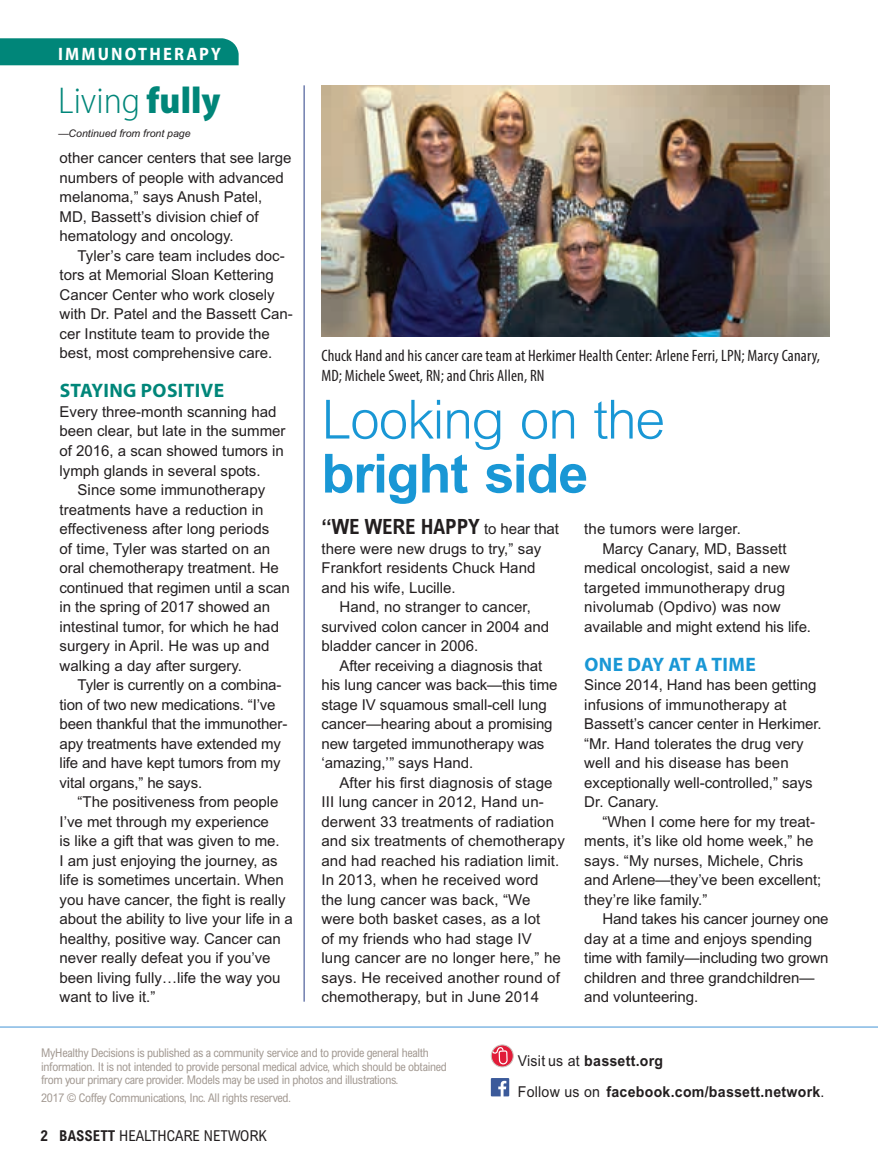
<style>
.page{position:relative;width:878px;height:1175px;background:#fff}
.page>*{position:absolute;margin:0;border:0;box-sizing:border-box;transform-origin:0 0}
.t1{font:300 54px "Arial MT Std";letter-spacing:-.03em;color:#1997d5}
.t2{font:700 54px "Arial MT Std";letter-spacing:-.025em;color:#1997d5}
.t3{font:300 semi-condensed 37.5px "Myriad Pro";color:#008679}
.t4{font:700 condensed 21px "Arial MT Std";letter-spacing:-.005em;color:#231f20}
.t5{font:700 19.5px "Myriad Pro";letter-spacing:.02em;color:#008679}
.t6{font:700 19.5px "Myriad Pro";letter-spacing:.02em;color:#1997d5}
.t7{font:700 semi-condensed 18px "Myriad Pro";letter-spacing:.12em;color:#fff}
.t8{font:condensed 16.5px/19.5px "Myriad Pro";letter-spacing:.01em;color:#231f20}
.t9{font:15px/19.5px "Arial MT Std";color:#231f20}
.t10{font:700 15px/30.8px "Arial MT Std";letter-spacing:.02em;color:#231f20;scale:.94 1}
.t11{font:condensed 15px "Arial MT Std";color:#231f20}
.t12{font:condensed 12px/13.5px "Arial MT Std";letter-spacing:-.025em;color:#a39a93}
.t13{font:italic 10.5px "Arial MT Std";color:#231f20}
.s1{font-weight:900}
.s2{font-weight:400;font-stretch:normal;font-size:15px}
.s3{font-weight:700}
.s4{font-weight:400}
</style>
<div class="page">
<img style="left:321px;top:85px;width:508px;height:251px">
<hr style="left:303px;top:85px;width:2px;height:916px;background:#707eae">
<div style="left:0;top:38px;width:238px;height:27px;background:#008679"></div>
<hr style="left:0;top:1026px;width:878px;height:1px;background:#82b8e4">
<div style="left:491px;top:1045px;width:22px;height:21px;background:#e11c39;border-radius:50%"></div>
<svg style="left:491px;top:1046px;width:17px;height:20px"></svg>
<div style="left:491px;top:1044px;width:23px;height:23px;border:1px solid #cac5c0;border-radius:50%"></div>
<svg style="left:491px;top:1078px;width:18px;height:18px"></svg>
<p class="t7" style="left:58px;top:44px;width:164px">IMMUNOTHERAPY</p>
<h2 class="t3" style="left:58px;top:81px;width:163px">Living <span class="s1">fully</span></h2>
<p class="t13" style="left:58px;top:127px;width:134px">—Continued from front page</p>
<p class="t9" style="left:59px;top:148px;width:233px">other cancer centers that see large numbers of people with advanced melanoma,” says Anush Patel,<br>MD, Bassett’s division chief of hematology and oncology.</p>
<p class="t9" style="left:59px;top:246px;width:235px;text-indent:18px">Tyler’s care team includes doc&shy;tors at Memorial Sloan Kettering<br>Cancer Center who work closely with Dr. Patel and the Bassett Can&shy;cer Institute team to provide the best, most comprehensive care.</p>
<h3 class="t5" style="left:60px;top:378px;width:166px">STAYING POSITIVE</h3>
<p class="t9" style="left:60px;top:402px;width:227px">Every three-month scanning had been clear, but late in the summer of 2016, a scan showed tumors in lymph glands in several spots.</p>
<p class="t9" style="left:60px;top:480px;width:232px;text-indent:18px">Since some immunotherapy treatments have a reduction in effectiveness after long periods<br>of time, Tyler was started on an oral chemotherapy treatment. He continued that regimen until a scan in the spring of 2017 showed an intestinal tumor, for which he had surgery in April. He was up and walking a day after surgery.</p>
<p class="t9" style="left:60px;top:675px;width:229px;text-indent:18px">Tyler is currently on a combina&shy;tion of two new medications. “I’ve been thankful that the immunother&shy;apy treatments have extended my life and have kept tumors from my vital organs,” he says.</p>
<p class="t9" style="left:60px;top:792px;width:235px;text-indent:18px">“The positiveness from people<br>I’ve met through my experience<br>is like a gift that was given to me.<br>I am just enjoying the journey, as life is sometimes uncertain. When you have cancer, the fight is really about the ability to live your life in a healthy, positive way. Cancer can never really defeat you if you’ve been living fully…life the way you want to live it.”</p>
<p class="t8" style="left:321px;top:346px;width:500px">Chuck Hand and his cancer care team at Herkimer Health Center: Arlene Ferri, LPN; Marcy Canary,<br>MD; Michele Sweet, RN; and Chris Allen, RN</p>
<h1 class="t1" style="left:321px;top:389px;width:345px">Looking on the</h1>
<h1 class="t2" style="left:321px;top:442px;width:268px">bright side</h1>
<h3 class="t4" style="left:321px;top:514px;width:239px">“WE WERE HAPPY <span class="s2">to hear that</span></h3>
<p class="t9" style="left:321px;top:538px;width:221px">there were new drugs to try,” say<br>Frankfort residents Chuck Hand and his wife, Lucille.</p>
<p class="t9" style="left:321px;top:597px;width:229px;text-indent:18px">Hand, no stranger to cancer, survived colon cancer in 2004 and bladder cancer in 2006.</p>
<p class="t9" style="left:321px;top:655px;width:237px;text-indent:18px">After receiving a diagnosis that his lung cancer was back—this time stage IV squamous small-cell lung cancer—hearing about a promising new targeted immunotherapy was ‘amazing,’” says Hand.</p>
<p class="t9" style="left:321px;top:772px;width:245px;text-indent:18px">After his first diagnosis of stage<br>III lung cancer in 2012, Hand un&shy;derwent 33 treatments of radiation and six treatments of chemotherapy and had reached his radiation limit.<br>In 2013, when he received word<br>the lung cancer was back, “We were both basket cases, as a lot<br>of my friends who had stage IV<br>lung cancer are no longer here,” he says. He received another round of chemotherapy, but in June 2014</p>
<p class="t9" style="left:584px;top:519px;width:158px">the tumors were larger.</p>
<p class="t9" style="left:602px;top:538px;width:186px">Marcy Canary, MD, Bassett</p>
<p class="t9" style="left:584px;top:558px;width:207px">medical oncologist, said a new</p>
<p class="t9" style="left:584px;top:577px;width:202px">targeted immunotherapy drug</p>
<p class="t9" style="left:584px;top:597px;width:198px">nivolumab (Opdivo) was now</p>
<p class="t9" style="left:584px;top:616px;width:228px">available and might extend his life.</p>
<h3 class="t6" style="left:584px;top:651px;width:173px">ONE DAY AT A TIME</h3>
<p class="t9" style="left:584px;top:675px;width:239px">Since 2014, Hand has been getting infusions of immunotherapy at<br>Bassett’s cancer center in Herkimer. “Mr. Hand tolerates the drug very well and his disease has been exceptionally well-controlled,” says<br>Dr. Canary.</p>
<p class="t9" style="left:584px;top:811px;width:238px;text-indent:18px">“When I come here for my treat&shy;ments, it’s like old home week,” he says. “My nurses, Michele, Chris and Arlene—they’ve been excellent; they’re like family.”</p>
<p class="t9" style="left:584px;top:909px;width:246px;text-indent:18px">Hand takes his cancer journey one day at a time and enjoys spending time with family—including two grown children and three grandchildren— and volunteering.</p>
<p class="t12" style="left:41px;top:1046px;width:407px">MyHealthy Decisions is published as a community service and to provide general health information. It is not intended to provide personal medical advice, which should be obtained from your primary care provider. Models may be used in photos and illustrations.</p>
<p class="t12" style="left:41px;top:1091px;width:251px">2017 © Coffey Communications, Inc. All rights reserved.</p>
<p class="t11" style="left:40px;top:1126px;width:228px"><span class="s3">2 BASSETT</span> HEALTHCARE NETWORK</p>
<p class="t10" style="left:517px;top:1044px;width:328px"><span class="s4">Visit us at</span> bassett.org<br><span class="s4">Follow us on</span> facebook.com/bassett.network<span class="s4">.</span></p>
</div>
